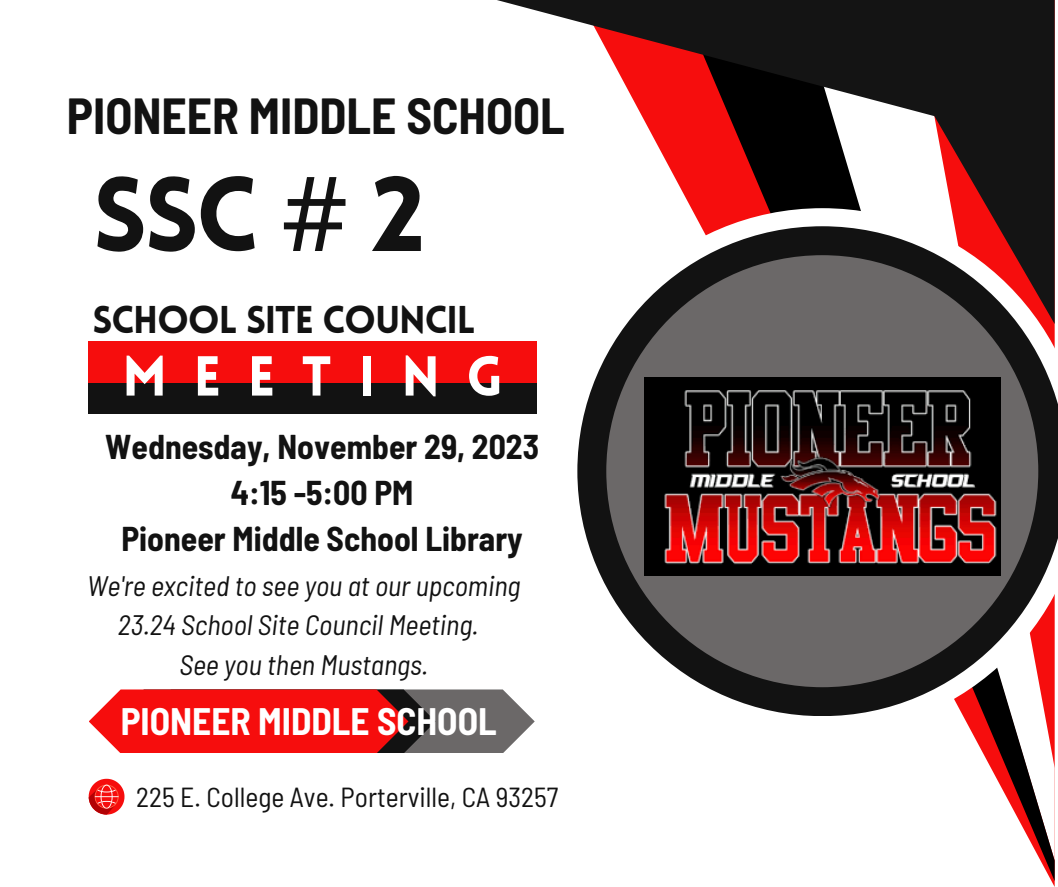
<style>
.page{position:relative;width:1058px;height:887px;background:#fff}
.page>*{position:absolute;margin:0;border:0;box-sizing:border-box;transform-origin:0 0}
.t1{font:900 103.5px "Lovelo";color:#121212}
.t2{font:900 55.05px "Lovelo";letter-spacing:.48em;color:#fff}
.t3{font:700 semi-condensed 49.5px "Barlow";color:#121212}
.t4{font:900 37.8px "Lovelo";letter-spacing:-.03em;color:#121212}
.t5{font:700 semi-condensed 37.35px "Barlow";color:#fff}
.t6{font:700 semi-condensed 33.6px "Barlow";color:#121212}
.t7{font:italic semi-condensed 28.2px/39.3px "Barlow";color:#121212;text-align:center}
.t8{font:semi-condensed 27.6px "Barlow";color:#121212}
.s1{font-family:"Noto Sans";font-weight:400}
</style>
<div class="page">
<svg style="left:972px;top:734px;width:82px;height:147px"></svg>
<svg style="left:497px;top:0;width:557px;height:208px"></svg>
<svg style="left:691px;top:208px;width:364px;height:526px"></svg>
<svg style="left:577px;top:226px;width:481px;height:490px"></svg>
<div style="left:606px;top:255px;width:432px;height:432px;background:#6b6868;border-radius:50%"></div>
<div style="left:89px;top:341px;width:448px;height:73px;background:#121212"></div>
<div style="left:89px;top:341px;width:448px;height:42px;background:#f60d0d"></div>
<svg style="left:89px;top:689px;width:445px;height:64px;background:#c93333"></svg>
<svg style="left:89px;top:778px;width:35px;height:36px"></svg>
<img style="left:644px;top:377px;width:356px;height:198px">
<p class="t3" style="left:67px;top:84px;width:499px">PIONEER MIDDLE SCHOOL</p>
<p class="t1" style="left:93px;top:173px;width:334px">SSC <span class="s1">#</span> 2</p>
<p class="t4" style="left:93px;top:305px;width:384px">SCHOOL SITE COUNCIL</p>
<p class="t2" style="left:122px;top:354px;width:383px">MEETING</p>
<p class="t6" style="left:105px;top:425px;width:435px">Wednesday, November 29, 2023</p>
<p class="t6" style="left:231px;top:471px;width:184px">4:15 -5:00 PM</p>
<p class="t6" style="left:121px;top:517px;width:403px">Pioneer Middle School Library</p>
<p class="t7" style="left:87px;top:565px;width:435px">We're excited to see you at our upcoming<br>23.24 School Site Council Meeting.</p>
<p class="t7" style="left:179px;top:643px;width:250px">See you then Mustangs.</p>
<p class="t5" style="left:121px;top:697px;width:377px">PIONEER MIDDLE SCHOOL</p>
<p class="t8" style="left:136px;top:779px;width:423px">225 E. College Ave. Porterville, CA 93257</p>
</div>
